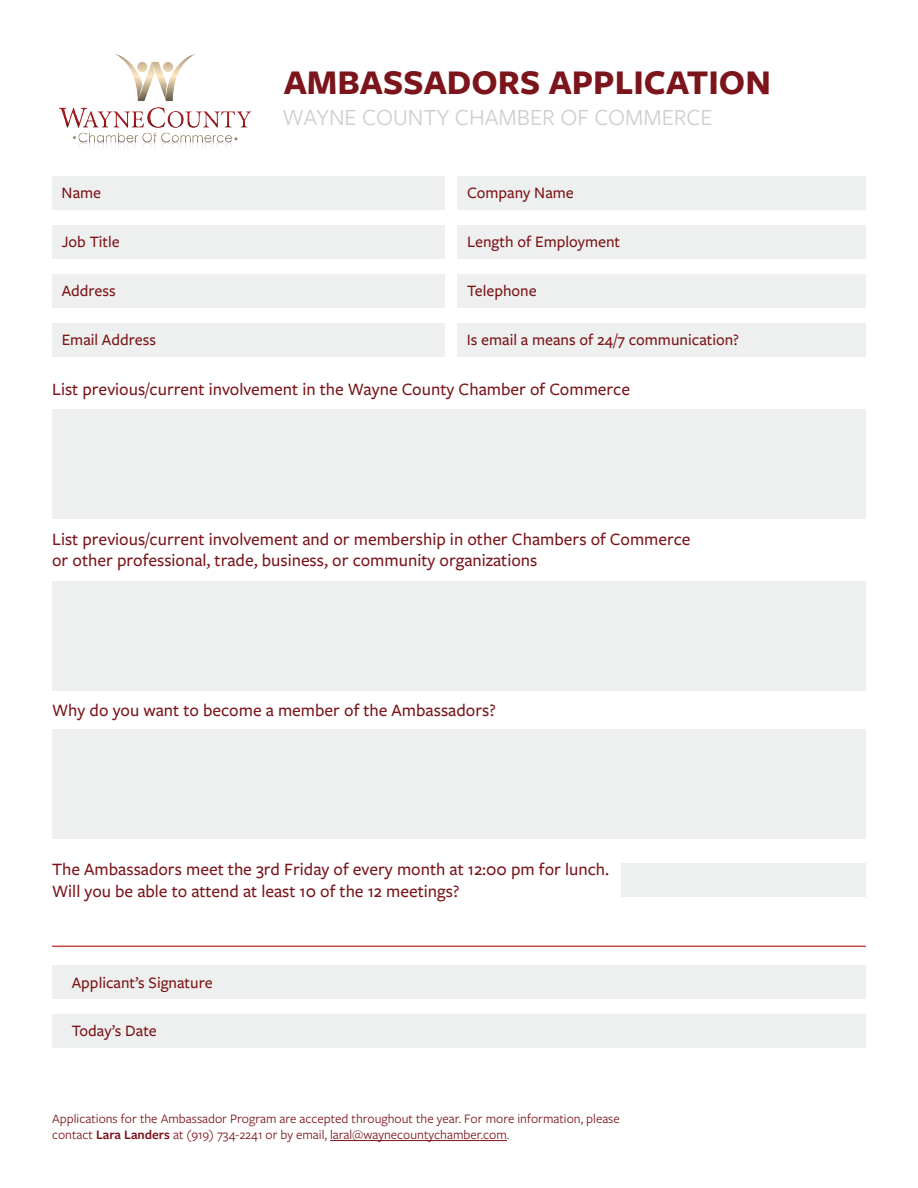
<style>
.page{position:relative;width:918px;height:1188px;background:#fff}
.page>*{position:absolute;margin:0;border:0;box-sizing:border-box;transform-origin:0 0}
.t1{font:700 36px "Freight Sans Pro";color:#7b151b}
.t2{font:24px "Freight Sans Pro";color:#cfcece}
.t3{font:500 18px/21.6px "Freight Sans Pro";color:#7b151b}
.t4{font:500 16.5px "Freight Sans Pro";color:#7c1316}
.t5{font:13.5px/16.2px "Freight Sans Pro";color:#7b151b}
.s1{font-weight:600}
</style>
<div class="page">
<div style="left:52px;top:176px;width:393px;height:34px;background:#eef0f0"></div>
<div style="left:457px;top:176px;width:409px;height:34px;background:#eef0f0"></div>
<div style="left:52px;top:225px;width:393px;height:34px;background:#eef0f0"></div>
<div style="left:457px;top:225px;width:409px;height:34px;background:#eef0f0"></div>
<div style="left:52px;top:274px;width:393px;height:34px;background:#eef0f0"></div>
<div style="left:457px;top:274px;width:409px;height:34px;background:#eef0f0"></div>
<div style="left:52px;top:323px;width:393px;height:34px;background:#eef0f0"></div>
<div style="left:52px;top:409px;width:814px;height:110px;background:#eef0f0"></div>
<div style="left:457px;top:323px;width:409px;height:34px;background:#eef0f0"></div>
<div style="left:52px;top:581px;width:814px;height:110px;background:#eef0f0"></div>
<div style="left:52px;top:729px;width:814px;height:110px;background:#eef0f0"></div>
<div style="left:621px;top:863px;width:245px;height:34px;background:#eef0f0"></div>
<div style="left:52px;top:966px;width:814px;height:33px;background:#eef0f0"></div>
<div style="left:52px;top:1014px;width:814px;height:34px;background:#eef0f0"></div>
<hr style="left:330px;top:1140px;width:177px;height:1px;background:#7b151b">
<hr style="left:52px;top:946px;width:814px;height:1px;background:#c0473f">
<img style="left:59px;top:54px;width:193px;height:94px">
<p class="t4" style="left:62px;top:182px;width:41px">Name</p>
<h1 class="t1" style="left:284px;top:58px;width:489px">AMBASSADORS APPLICATION</h1>
<h2 class="t2" style="left:283px;top:101px;width:432px">WAYNE COUNTY CHAMBER OF COMMERCE</h2>
<p class="t4" style="left:467px;top:182px;width:108px">Company Name</p>
<p class="t4" style="left:62px;top:231px;width:60px">Job Title</p>
<p class="t4" style="left:467px;top:231px;width:154px">Length of Employment</p>
<p class="t4" style="left:62px;top:280px;width:56px">Address</p>
<p class="t4" style="left:467px;top:280px;width:71px">Telephone</p>
<p class="t4" style="left:62px;top:329px;width:96px">Email Address</p>
<p class="t4" style="left:467px;top:329px;width:274px">Is email a means of 24/7 communication?</p>
<p class="t3" style="left:52px;top:378px;width:579px">List previous/current involvement in the Wayne County Chamber of Commerce</p>
<p class="t3" style="left:52px;top:527px;width:640px">List previous/current involvement and or membership in other Chambers of Commerce or other professional, trade, business, or community organizations</p>
<p class="t3" style="left:52px;top:698px;width:445px">Why do you want to become a member of the Ambassadors?</p>
<p class="t3" style="left:52px;top:858px;width:559px">The Ambassadors meet the 3rd Friday of every month at 12:00 pm for lunch.<br>Will you be able to attend at least 10 of the 12 meetings?</p>
<p class="t4" style="left:72px;top:971px;width:142px">Applicant’s Signature</p>
<p class="t4" style="left:72px;top:1020px;width:86px">Today’s Date</p>
<p class="t5" style="left:52px;top:1110px;width:569px">Applications for the Ambassador Program are accepted throughout the year. For more information, please contact <span class="s1">Lara Landers</span> at (919) 734-2241 or by email, laral@waynecountychamber.com.</p>
</div>
